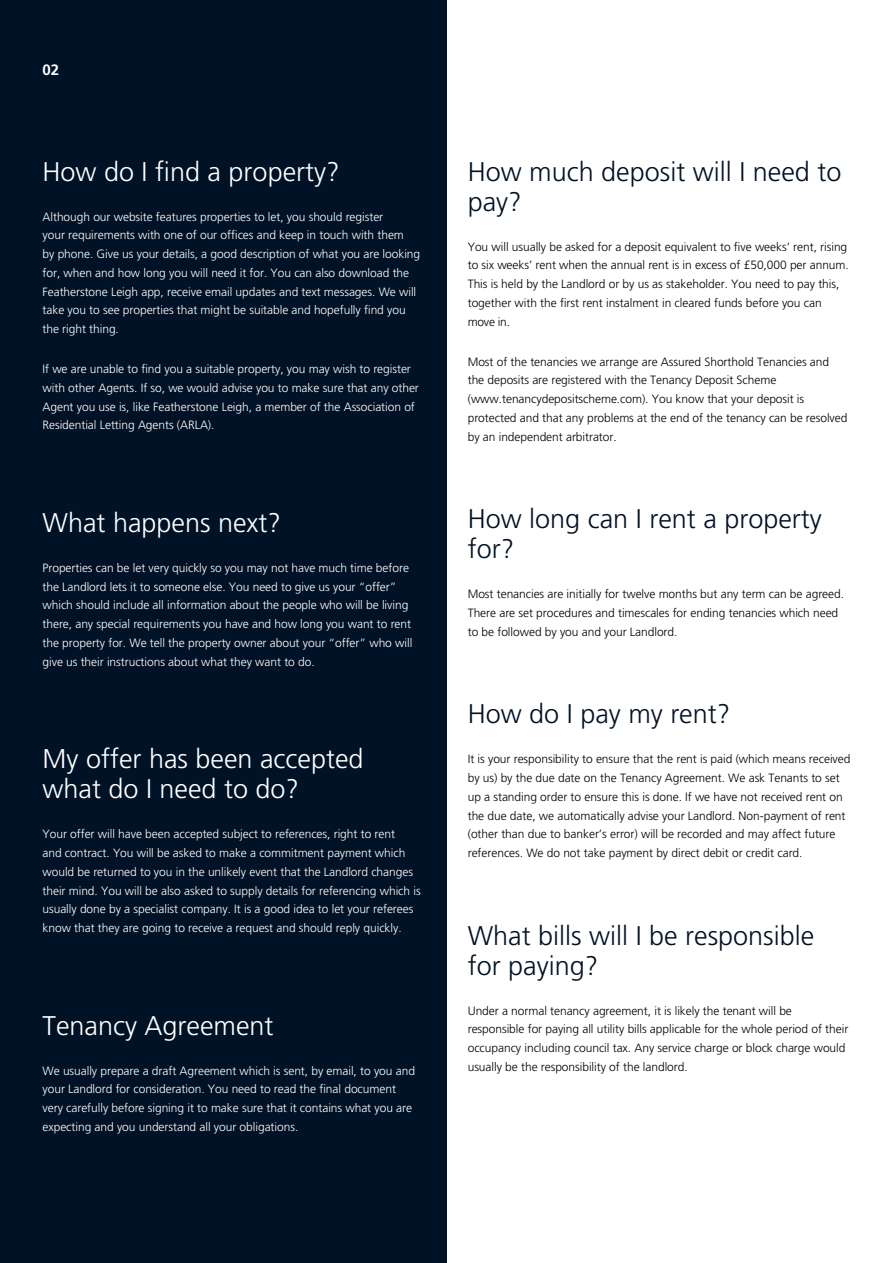
<style>
.page{position:relative;width:893px;height:1263px;background:#fff}
.page>*{position:absolute;margin:0;border:0;box-sizing:border-box;transform-origin:0 0}
.t1{font:300 27px/30px "Frutiger";color:#001226}
.t2{font:300 27px/30px "Frutiger";color:#fff}
.t3{font:700 15px "Frutiger";color:#fff}
.t4{font:300 12px/18.8px "Frutiger";letter-spacing:-.005em;color:#fff}
.t5{font:300 12px/18.8px "Frutiger";letter-spacing:-.005em;color:#000}
</style>
<div class="page">
<div style="left:0;top:0;width:446px;height:1263px;background:#001226"></div>
<p class="t3" style="left:43px;top:61px;width:18px">02</p>
<h1 class="t2" style="left:43px;top:156px;width:299px">How do I find a property?</h1>
<p class="t4" style="left:43px;top:207px;width:379px">Although our website features properties to let, you should register<br>your requirements with one of our offices and keep in touch with them<br>by phone. Give us your details, a good description of what you are looking for, when and how long you will need it for. You can also download the Featherstone Leigh app, receive email updates and text messages. We will take you to see properties that might be suitable and hopefully find you the right thing.</p>
<p class="t4" style="left:43px;top:360px;width:378px">If we are unable to find you a suitable property, you may wish to register with other Agents. If so, we would advise you to make sure that any other Agent you use is, like Featherstone Leigh, a member of the Association of Residential Letting Agents (ARLA).</p>
<h1 class="t2" style="left:43px;top:508px;width:240px">What happens next?</h1>
<p class="t4" style="left:43px;top:558px;width:371px">Properties can be let very quickly so you may not have much time before the Landlord lets it to someone else. You need to give us your “offer” which should include all information about the people who will be living there, any special requirements you have and how long you want to rent the property for. We tell the property owner about your “offer” who will give us their instructions about what they want to do.</p>
<h1 class="t2" style="left:43px;top:744px;width:323px">My offer has been accepted what do I need to do?</h1>
<p class="t4" style="left:43px;top:825px;width:380px">Your offer will have been accepted subject to references, right to rent<br>and contract. You will be asked to make a commitment payment which would be returned to you in the unlikely event that the Landlord changes their mind. You will be also asked to supply details for referencing which is usually done by a specialist company. It is a good idea to let your referees know that they are going to receive a request and should reply quickly.</p>
<h1 class="t2" style="left:43px;top:1010px;width:233px">Tenancy Agreement</h1>
<p class="t4" style="left:43px;top:1061px;width:374px">We usually prepare a draft Agreement which is sent, by email, to you and your Landlord for consideration. You need to read the final document very carefully before signing it to make sure that it contains what you are expecting and you understand all your obligations.</p>
<h1 class="t1" style="left:468px;top:156px;width:375px">How much deposit will I need to pay?</h1>
<p class="t5" style="left:468px;top:237px;width:383px">You will usually be asked for a deposit equivalent to five weeks’ rent, rising to six weeks’ rent when the annual rent is in excess of £50,000 per annum.<br>This is held by the Landlord or by us as stakeholder. You need to pay this, together with the first rent instalment in cleared funds before you can move in.</p>
<p class="t5" style="left:468px;top:352px;width:381px">Most of the tenancies we arrange are Assured Shorthold Tenancies and the deposits are registered with the Tenancy Deposit Scheme (www.tenancydepositscheme.com). You know that your deposit is protected and that any problems at the end of the tenancy can be resolved by an independent arbitrator.</p>
<h1 class="t1" style="left:468px;top:504px;width:356px">How long can I rent a property for?</h1>
<p class="t5" style="left:468px;top:585px;width:378px">Most tenancies are initially for twelve months but any term can be agreed.<br>There are set procedures and timescales for ending tenancies which need to be followed by you and your Landlord.</p>
<h1 class="t1" style="left:468px;top:699px;width:264px">How do I pay my rent?</h1>
<p class="t5" style="left:468px;top:750px;width:384px">It is your responsibility to ensure that the rent is paid (which means received by us) by the due date on the Tenancy Agreement. We ask Tenants to set up a standing order to ensure this is done. If we have not received rent on the due date, we automatically advise your Landlord. Non-payment of rent (other than due to banker’s error) will be recorded and may affect future references. We do not take payment by direct debit or credit card.</p>
<h1 class="t1" style="left:468px;top:920px;width:348px">What bills will I be responsible for paying?</h1>
<p class="t5" style="left:468px;top:1001px;width:382px">Under a normal tenancy agreement, it is likely the tenant will be responsible for paying all utility bills applicable for the whole period of their occupancy including council tax. Any service charge or block charge would usually be the responsibility of the landlord.</p>
</div>
